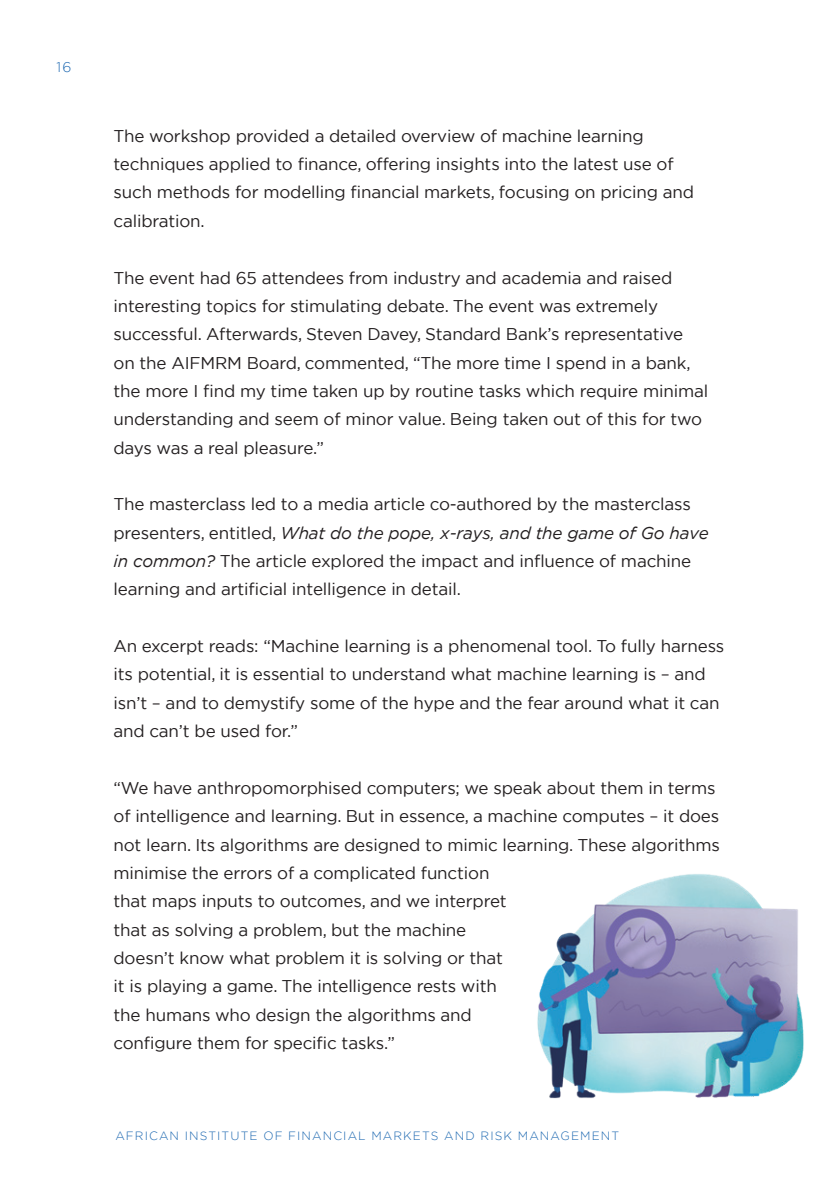
<style>
.page{position:relative;width:840px;height:1191px;background:#fff}
.page>*{position:absolute;margin:0;border:0;box-sizing:border-box;transform-origin:0 0}
.t1{font:17px/28.4px "Gotham";letter-spacing:-.01em;color:#231f20}
.t2{font:300 14px "Gotham";color:#1a66b0}
.t3{font:300 12px "Gotham";letter-spacing:.09em;color:#1a66b0}
.s1{font-style:italic}
</style>
<div class="page">
<img style="left:537px;top:874px;width:267px;height:225px">
<p class="t2" style="left:57px;top:59px;width:16px">16</p>
<p class="t1" style="left:113px;top:121px;width:581px">The workshop provided a detailed overview of machine learning techniques applied to finance, offering insights into the latest use of such methods for modelling financial markets, focusing on pricing and calibration.</p>
<p class="t1" style="left:113px;top:263px;width:596px">The event had 65 attendees from industry and academia and raised interesting topics for stimulating debate. The event was extremely successful. Afterwards, Steven Davey, Standard Bank’s representative on the AIFMRM Board, commented, “The more time I spend in a bank, the more I find my time taken up by routine tasks which require minimal understanding and seem of minor value. Being taken out of this for two days was a real pleasure.”</p>
<p class="t1" style="left:113px;top:490px;width:596px">The masterclass led to a media article co-authored by the masterclass presenters, entitled, <span class="s1">What do the pope, x-rays, and the game of Go have in common?</span> The article explored the impact and influence of machine learning and artificial intelligence in detail.</p>
<p class="t1" style="left:113px;top:631px;width:612px">An excerpt reads: “Machine learning is a phenomenal tool. To fully harness its potential, it is essential to understand what machine learning is – and isn’t – and to demystify some of the hype and the fear around what it can and can’t be used for.”</p>
<p class="t1" style="left:113px;top:773px;width:607px">“We have anthropomorphised computers; we speak about them in terms of intelligence and learning. But in essence, a machine computes – it does not learn. Its algorithms are designed to mimic learning. These algorithms minimise the errors of a complicated function<br>that maps inputs to outcomes, and we interpret<br>that as solving a problem, but the machine<br>doesn’t know what problem it is solving or that<br>it is playing a game. The intelligence rests with<br>the humans who design the algorithms and<br>configure them for specific tasks.”</p>
<p class="t3" style="left:115px;top:1128px;width:505px">AFRICAN INSTITUTE OF FINANCIAL MARKETS AND RISK MANAGEMENT</p>
</div>
